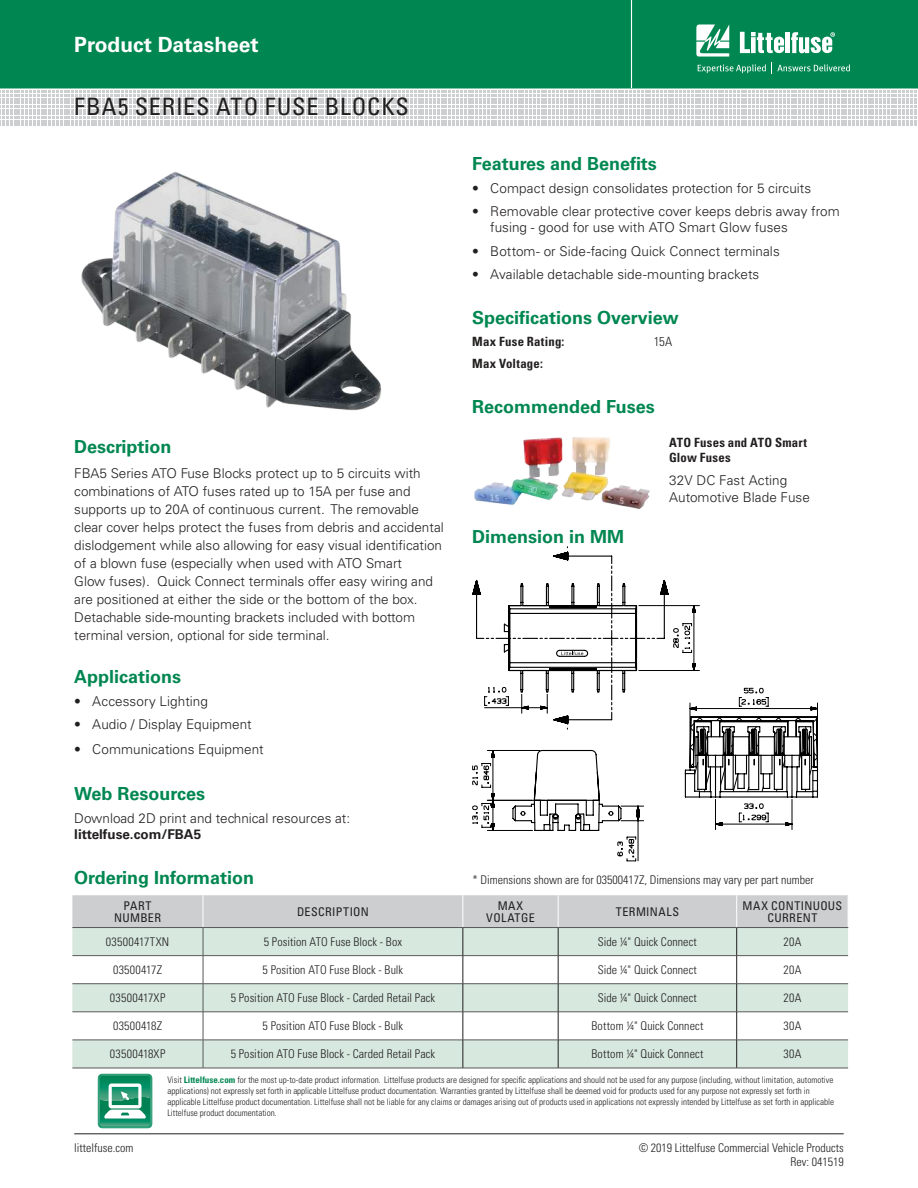
<style>
.page{position:relative;width:918px;height:1188px;background:#fff}
.page>*{position:absolute;margin:0;border:0;box-sizing:border-box;transform-origin:0 0}
.t1{font:condensed 24px "Univers LT Std";letter-spacing:.035em;color:#221f1f}
.t2{font:700 21px "Univers LT Std";color:#fff}
.t3{font:700 18px "Univers LT Std";color:#008751}
.t4{font:300 13.5px/18px "Univers LT Std";color:#221f1f}
.t5{font:700 13.5px "Univers LT Std";color:#221f1f}
.t6{font:700 condensed 12.75px/15px "Univers LT Std";letter-spacing:.02em;color:#221f1f}
.t7{font:300 condensed 12.75px "Univers LT Std";color:#221f1f}
.t8{font:300 condensed 12px/13.5px "Univers LT Std";letter-spacing:.005em;color:#221f1f;text-align:right}
.t9{font:condensed 12px/12px "Univers LT Std";letter-spacing:.035em;color:#221f1f;text-align:center}
.t10{font:300 condensed 12px "Univers LT Std";letter-spacing:.03em;color:#221f1f}
.t11{font:300 condensed 12px "Univers LT Std";letter-spacing:.025em;color:#221f1f}
.t12{font:300 condensed 9px/10.8px "Univers LT Std";color:#221f1f}
.s1{font-weight:700;color:#008751}
</style>
<div class="page">
<div style="left:0;top:0;width:918px;height:88px;background:#008751"></div>
<hr style="left:631px;top:0;width:1px;height:88px;background:#fff">
<hr style="left:74px;top:1134px;width:770px;height:1px;background:#221f1f">
<svg style="left:0;top:91px;width:917px;height:35px"></svg>
<svg style="left:696px;top:24px;width:33px;height:33px"></svg>
<hr style="left:786px;top:32px;width:4px;height:21px;background:#fff">
<svg style="left:791px;top:32px;width:44px;height:21px"></svg>
<svg style="left:740px;top:32px;width:44px;height:21px"></svg>
<svg style="left:698px;top:64px;width:68px;height:9px"></svg>
<svg style="left:772px;top:63px;width:78px;height:11px"></svg>
<svg style="left:98px;top:1074px;width:54px;height:54px"></svg>
<hr style="left:72px;top:1068px;width:131px;height:1px;background:#57585a">
<hr style="left:203px;top:1068px;width:260px;height:1px;background:#57585a">
<hr style="left:463px;top:1068px;width:95px;height:1px;background:#57585a">
<hr style="left:558px;top:1068px;width:179px;height:1px;background:#57585a">
<hr style="left:737px;top:1068px;width:111px;height:1px;background:#57585a">
<svg style="left:72px;top:895px;width:776px;height:173px"></svg>
<img style="left:474px;top:437px;width:176px;height:72px">
<img style="left:81px;top:172px;width:300px;height:239px">
<svg style="left:472px;top:547px;width:347px;height:314px"></svg>
<h2 class="t2" style="left:74px;top:32px;width:186px">Product Datasheet</h2>
<h1 class="t1" style="left:74px;top:93px;width:336px">FBA5 SERIES ATO FUSE BLOCKS</h1>
<h3 class="t3" style="left:74px;top:440px;width:99px">Description</h3>
<p class="t4" style="left:74px;top:465px;width:371px">FBA5 Series ATO Fuse Blocks protect up to 5 circuits with combinations of ATO fuses rated up to 15A per fuse and supports up to 20A of continuous current. The removable clear cover helps protect the fuses from debris and accidental dislodgement while also allowing for easy visual identification of a blown fuse (especially when used with ATO Smart<br>Glow fuses). Quick Connect terminals offer easy wiring and are positioned at either the side or the bottom of the box.<br>Detachable side-mounting brackets included with bottom terminal version, optional for side terminal.</p>
<h3 class="t3" style="left:74px;top:670px;width:109px">Applications</h3>
<p class="t4" style="left:74px;top:694px;width:135px">• Accessory Lighting</p>
<p class="t4" style="left:74px;top:717px;width:179px">• Audio / Display Equipment</p>
<p class="t4" style="left:74px;top:742px;width:191px">• Communications Equipment</p>
<h3 class="t3" style="left:74px;top:786px;width:132px">Web Resources</h3>
<p class="t4" style="left:74px;top:810px;width:277px">Download 2D print and technical resources at:</p>
<p class="t5" style="left:74px;top:829px;width:128px">littelfuse.com/FBA5</p>
<h3 class="t3" style="left:74px;top:871px;width:181px">Ordering Information</h3>
<h3 class="t3" style="left:472px;top:156px;width:186px">Features and Benefits</h3>
<p class="t4" style="left:472px;top:180px;width:340px">• Compact design consolidates protection for 5 circuits</p>
<p class="t4" style="left:490px;top:204px;width:351px;line-height:16.5px;text-indent:-18px">• Removable clear protective cover keeps debris away from fusing - good for use with ATO Smart Glow fuses</p>
<p class="t4" style="left:472px;top:243px;width:309px">• Bottom- or Side-facing Quick Connect terminals</p>
<p class="t4" style="left:472px;top:266px;width:289px">• Available detachable side-mounting brackets</p>
<h3 class="t3" style="left:472px;top:311px;width:208px">Specifications Overview</h3>
<p class="t6" style="left:472px;top:335px;width:94px">Max Fuse Rating:</p>
<p class="t7" style="left:654px;top:337px;width:20px">15A</p>
<p class="t6" style="left:472px;top:357px;width:72px">Max Voltage:</p>
<h3 class="t3" style="left:472px;top:399px;width:184px">Recommended Fuses</h3>
<h3 class="t3" style="left:472px;top:530px;width:153px">Dimension in MM</h3>
<p class="t6" style="left:669px;top:436px;width:139px">ATO Fuses and ATO Smart<br>Glow Fuses</p>
<p class="t4" style="left:669px;top:473px;width:142px;line-height:16.5px">32V DC Fast Acting<br>Automotive Blade Fuse</p>
<p class="t8" style="left:472px;top:874px;width:343px">* Dimensions shown are for 03500417Z, Dimensions may vary per part number</p>
<p class="t9" style="left:114px;top:900px;width:48px">PART<br>NUMBER</p>
<p class="t9" style="left:297px;top:906px;width:73px">DESCRIPTION</p>
<p class="t9" style="left:486px;top:900px;width:50px">MAX<br>VOLATGE</p>
<p class="t9" style="left:616px;top:906px;width:65px">TERMINALS</p>
<p class="t9" style="left:742px;top:900px;width:101px">MAX CONTINUOUS<br>CURRENT</p>
<p class="t10" style="left:106px;top:937px;width:65px">03500417TXN</p>
<p class="t8" style="left:264px;top:936px;width:140px">5 Position ATO Fuse Block - Box</p>
<p class="t8" style="left:598px;top:936px;width:101px">Side ¼" Quick Connect</p>
<p class="t8" style="left:784px;top:936px;width:19px">20A</p>
<p class="t8" style="left:113px;top:964px;width:51px">03500417Z</p>
<p class="t8" style="left:263px;top:964px;width:142px">5 Position ATO Fuse Block - Bulk</p>
<p class="t8" style="left:598px;top:964px;width:101px">Side ¼" Quick Connect</p>
<p class="t8" style="left:784px;top:964px;width:19px">20A</p>
<p class="t11" style="left:110px;top:993px;width:57px">03500417XP</p>
<p class="t8" style="left:231px;top:992px;width:206px">5 Position ATO Fuse Block - Carded Retail Pack</p>
<p class="t8" style="left:598px;top:992px;width:101px">Side ¼" Quick Connect</p>
<p class="t8" style="left:784px;top:992px;width:19px">20A</p>
<p class="t10" style="left:113px;top:1021px;width:51px">03500418Z</p>
<p class="t8" style="left:263px;top:1020px;width:142px">5 Position ATO Fuse Block - Bulk</p>
<p class="t8" style="left:591px;top:1020px;width:113px">Bottom ¼" Quick Connect</p>
<p class="t8" style="left:784px;top:1020px;width:19px">30A</p>
<p class="t11" style="left:110px;top:1049px;width:57px">03500418XP</p>
<p class="t8" style="left:231px;top:1048px;width:206px">5 Position ATO Fuse Block - Carded Retail Pack</p>
<p class="t8" style="left:591px;top:1048px;width:113px">Bottom ¼" Quick Connect</p>
<p class="t8" style="left:784px;top:1048px;width:19px">30A</p>
<p class="t8" style="left:74px;top:1141px;width:61px">littelfuse.com</p>
<p class="t12" style="left:167px;top:1075px;width:668px">Visit <span class="s1">Littelfuse.com</span> for the most up-to-date product information. Littelfuse products are designed for specific applications and should not be used for any purpose (including, without limitation, automotive applications) not expressly set forth in applicable Littelfuse product documentation. Warranties granted by Littelfuse shall be deemed void for products used for any purpose not expressly set forth in applicable Littelfuse product documentation. Littelfuse shall not be liable for any claims or damages arising out of products used in applications not expressly intended by Littelfuse as set forth in applicable Littelfuse product documentation.</p>
<p class="t8" style="left:639px;top:1141px;width:207px">© 2019 Littelfuse Commercial Vehicle Products<br>Rev: 041519</p>
</div>
